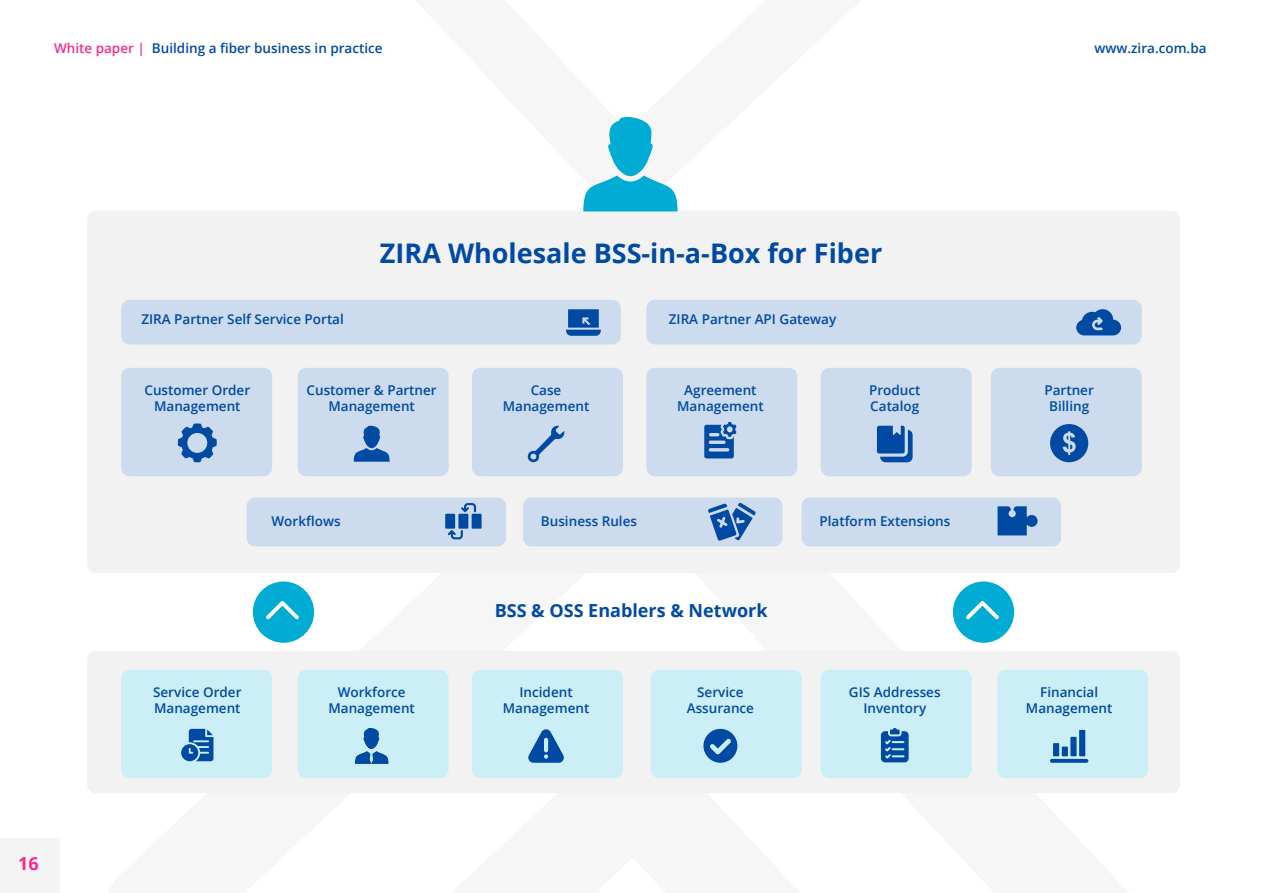
<style>
.page{position:relative;width:1263px;height:893px;background:#fff}
.page>*{position:absolute;margin:0;border:0;box-sizing:border-box;transform-origin:0 0}
.t1{font:700 27px "Open Sans";color:#004aa3}
.t2{font:700 18px "Open Sans";color:#004aa3}
.t3{font:700 18px "Open Sans";color:#f22e8c}
.t4{font:600 13.5px/16.2px "Open Sans";color:#004aa3;text-align:center}
.s1{color:#f22e8c}
</style>
<div class="page">
<div style="left:87px;top:210px;width:1093px;height:363px;background:#f2f2f2;border-radius:9px"></div>
<div style="left:87px;top:651px;width:1093px;height:142px;background:#f2f2f2;border-radius:9px"></div>
<div style="left:121px;top:300px;width:500px;height:44px;background:#ccdbed;border-radius:9px"></div>
<div style="left:121px;top:368px;width:151px;height:108px;background:#ccdbed;border-radius:9px"></div>
<div style="left:298px;top:368px;width:151px;height:108px;background:#ccdbed;border-radius:9px"></div>
<div style="left:472px;top:368px;width:151px;height:108px;background:#ccdbed;border-radius:9px"></div>
<div style="left:646px;top:368px;width:151px;height:108px;background:#ccdbed;border-radius:9px"></div>
<div style="left:821px;top:368px;width:151px;height:108px;background:#ccdbed;border-radius:9px"></div>
<div style="left:991px;top:368px;width:151px;height:108px;background:#ccdbed;border-radius:9px"></div>
<div style="left:646px;top:300px;width:496px;height:44px;background:#ccdbed;border-radius:9px"></div>
<svg style="left:121px;top:400px;width:1027px;height:378px"></svg>
<div style="left:0;top:839px;width:60px;height:54px;background:#f2f2f2"></div>
<svg style="left:583px;top:117px;width:94px;height:94px"></svg>
<svg style="left:354px;top:424px;width:36px;height:38px"></svg>
<svg style="left:178px;top:423px;width:39px;height:39px"></svg>
<svg style="left:527px;top:426px;width:37px;height:37px"></svg>
<svg style="left:877px;top:426px;width:36px;height:36px"></svg>
<svg style="left:1050px;top:424px;width:38px;height:38px"></svg>
<svg style="left:566px;top:309px;width:35px;height:27px"></svg>
<svg style="left:1076px;top:309px;width:45px;height:26px"></svg>
<svg style="left:355px;top:727px;width:33px;height:37px"></svg>
<svg style="left:1050px;top:759px;width:38px;height:4px"></svg>
<div style="left:1053px;top:743px;width:6px;height:13px;background:#004aa3"></div>
<div style="left:1079px;top:730px;width:6px;height:26px;background:#004aa3"></div>
<div style="left:1070px;top:737px;width:6px;height:19px;background:#004aa3"></div>
<div style="left:1062px;top:747px;width:6px;height:9px;background:#004aa3"></div>
<svg style="left:703px;top:729px;width:34px;height:34px"></svg>
<svg style="left:881px;top:728px;width:28px;height:34px"></svg>
<svg style="left:527px;top:728px;width:38px;height:35px"></svg>
<svg style="left:181px;top:729px;width:32px;height:32px"></svg>
<div style="left:472px;top:514px;width:10px;height:15px;background:#004aa3"></div>
<div style="left:458px;top:514px;width:10px;height:15px;background:#004aa3"></div>
<div style="left:445px;top:514px;width:10px;height:15px;background:#004aa3"></div>
<svg style="left:461px;top:503px;width:15px;height:9px"></svg>
<svg style="left:448px;top:530px;width:15px;height:9px"></svg>
<svg style="left:997px;top:506px;width:41px;height:29px"></svg>
<svg style="left:708px;top:503px;width:48px;height:38px;background:#6692c8"></svg>
<div style="left:253px;top:581px;width:61px;height:62px;background:#00abd4;border-radius:50%"></div>
<div style="left:953px;top:581px;width:61px;height:62px;background:#00abd4;border-radius:50%"></div>
<svg style="left:266px;top:601px;width:33px;height:18px"></svg>
<svg style="left:966px;top:601px;width:33px;height:18px"></svg>
<svg style="left:704px;top:422px;width:32px;height:36px"></svg>
<p class="t4" style="left:54px;top:39px;width:330px"><span class="s1">White paper |</span> Building a fiber business in practice</p>
<p class="t4" style="left:1094px;top:39px;width:114px">www.zira.com.ba</p>
<h2 class="t3" style="left:18px;top:850px;width:22px">16</h2>
<p class="t4" style="left:141px;top:311px;width:204px">ZIRA Partner Self Service Portal</p>
<h1 class="t1" style="left:380px;top:234px;width:504px">ZIRA Wholesale BSS-in-a-Box for Fiber</h1>
<p class="t4" style="left:669px;top:311px;width:169px">ZIRA Partner API Gateway</p>
<p class="t4" style="left:144px;top:382px;width:107px">Customer Order<br>Management</p>
<p class="t4" style="left:503px;top:382px;width:88px">Case<br>Management</p>
<p class="t4" style="left:869px;top:382px;width:53px;text-align:left">Product<br>Catalog</p>
<p class="t4" style="left:1044px;top:382px;width:51px">Partner<br>Billing</p>
<p class="t4" style="left:677px;top:382px;width:88px">Agreement<br>Management</p>
<p class="t4" style="left:307px;top:382px;width:132px">Customer &amp; Partner<br>Management</p>
<p class="t4" style="left:271px;top:512px;width:71px">Workflows</p>
<p class="t4" style="left:541px;top:512px;width:98px">Business Rules</p>
<p class="t4" style="left:819px;top:512px;width:132px">Platform Extensions</p>
<p class="t4" style="left:153px;top:683px;width:90px;text-align:left">Service Order<br>Management</p>
<h2 class="t2" style="left:495px;top:597px;width:274px">BSS &amp; OSS Enablers &amp; Network</h2>
<p class="t4" style="left:687px;top:683px;width:69px">Service<br>Assurance</p>
<p class="t4" style="left:849px;top:683px;width:93px">GIS Addresses<br>Inventory</p>
<p class="t4" style="left:328px;top:683px;width:88px">Workforce<br>Management</p>
<p class="t4" style="left:1026px;top:683px;width:88px">Financial<br>Management</p>
<p class="t4" style="left:503px;top:683px;width:88px">Incident<br>Management</p>
</div>
